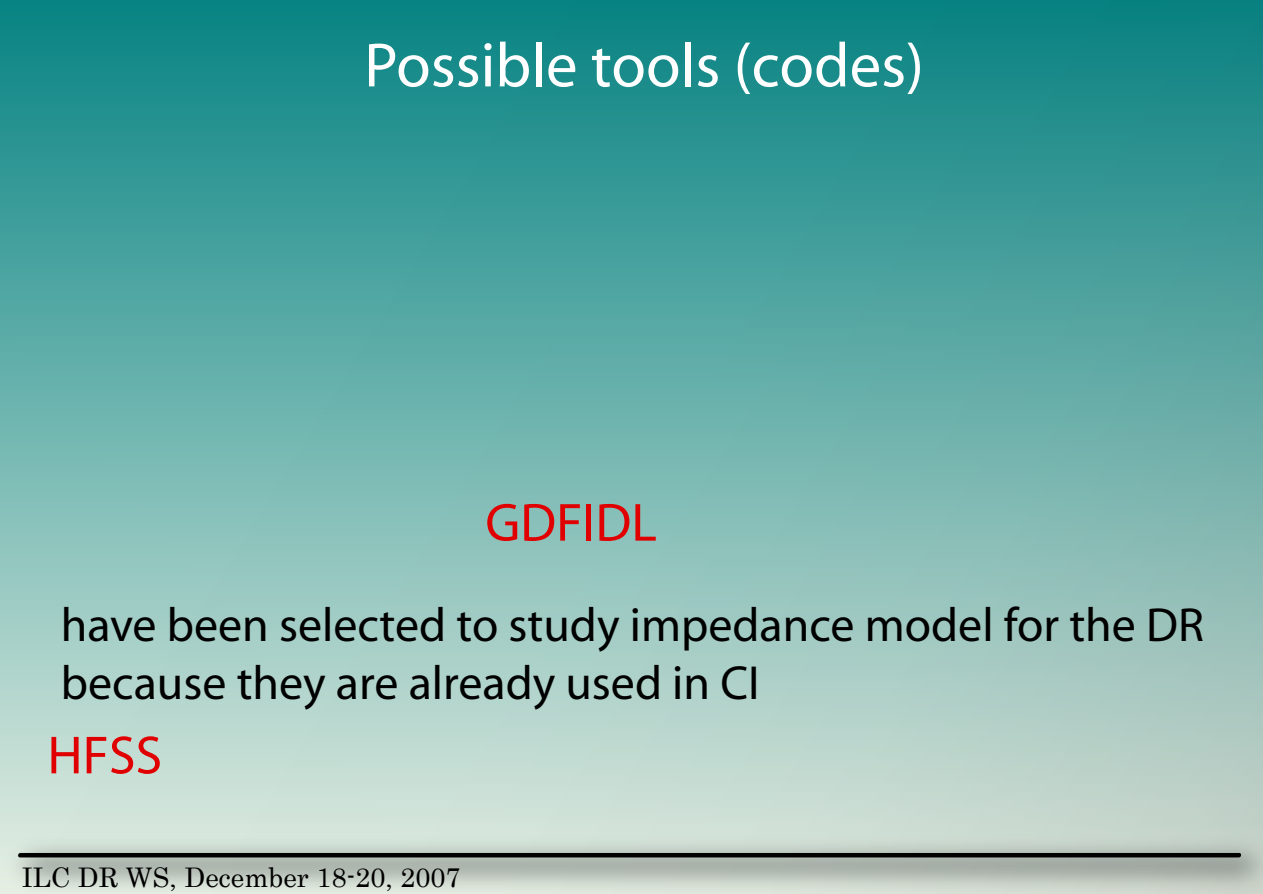
<style>
.page{position:relative;width:1263px;height:894px;background:#fff}
.page>*{position:absolute;margin:0;border:0;box-sizing:border-box;transform-origin:0 0}
.t1{font:63px "Myriad";color:#fff}
.t2{font:54px "Myriad";color:#e10000}
.t3{font:48px/57.8px "Myriad";color:#000}
.t4{font:27px "Century";color:#000}
</style>
<div class="page">
<img style="left:0;top:0;width:1263px;height:830px">
<img style="left:0;top:830px;width:1263px;height:63px">
<svg style="left:17px;top:852px;width:1225px;height:5px;background:#242725"></svg>
<h1 class="t1" style="left:364px;top:34px;width:561px">Possible tools (codes)</h1>
<p class="t2" style="left:485px;top:495px;width:173px">GDFIDL</p>
<p class="t3" style="left:61px;top:598px;width:1144px">have been selected to study impedance model for the DR because they are already used in CI</p>
<p class="t2" style="left:47px;top:728px;width:116px">HFSS</p>
<p class="t4" style="left:22px;top:853px;width:440px">ILC DR WS, December 18-20, 2007</p>
</div>
